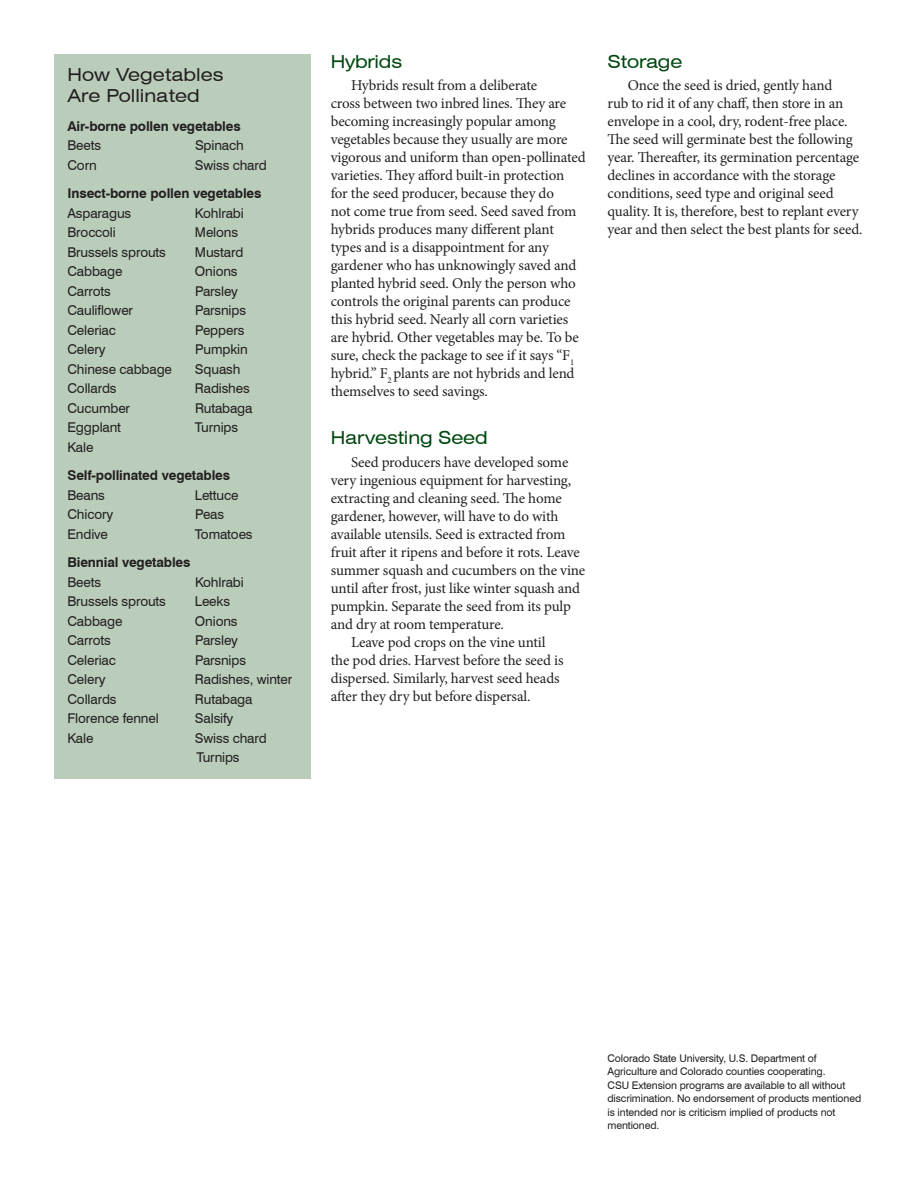
<style>
.page{position:relative;width:918px;height:1188px;background:#fff}
.page>*{position:absolute;margin:0;border:0;box-sizing:border-box;transform-origin:0 0}
.subhead_1{font:expanded 18px "Swiss 721 BT";letter-spacing:-.01em;color:#004710}
.Sidebar_subhead{font:expanded 18px/21px "Swiss 721 BT";color:#231f20}
.body{font:15px/18px "Minion Pro";letter-spacing:-.01em;color:#231f20}
.Sidebar_text{font:13.5px "Swiss 721 BT";letter-spacing:-.01em;color:#231f20}
.Sidebar_text-2{font:700 13.5px "Swiss 721 BT";letter-spacing:-.01em;color:#231f20}
.furtherance_clause{font:10.5px/13.5px "Swiss 721 BT";letter-spacing:-.01em;color:#231f20}
</style>
<div class="page">
<div style="left:54px;top:54px;width:256px;height:725px;background:#b9cdba"></div>
<p class="Sidebar_subhead" style="left:68px;top:64px;width:157px">How Vegetables<br>Are Pollinated</p>
<p class="Sidebar_text-2" style="left:68px;top:118px;width:175px">Air-borne pollen vegetables</p>
<p class="Sidebar_text" style="left:68px;top:137px;width:35px">Beets</p>
<p class="Sidebar_text" style="left:195px;top:137px;width:50px">Spinach</p>
<p class="Sidebar_text" style="left:68px;top:157px;width:31px">Corn</p>
<p class="Sidebar_text" style="left:195px;top:157px;width:73px">Swiss chard</p>
<p class="Sidebar_text-2" style="left:68px;top:185px;width:196px">Insect-borne pollen vegetables</p>
<p class="Sidebar_text" style="left:68px;top:205px;width:65px">Asparagus</p>
<p class="Sidebar_text" style="left:195px;top:205px;width:50px">Kohlrabi</p>
<p class="Sidebar_text" style="left:68px;top:224px;width:50px">Broccoli</p>
<p class="Sidebar_text" style="left:195px;top:224px;width:45px">Melons</p>
<p class="Sidebar_text" style="left:68px;top:244px;width:100px">Brussels sprouts</p>
<p class="Sidebar_text" style="left:195px;top:244px;width:50px">Mustard</p>
<p class="Sidebar_text" style="left:68px;top:263px;width:56px">Cabbage</p>
<p class="Sidebar_text" style="left:195px;top:263px;width:44px">Onions</p>
<p class="Sidebar_text" style="left:68px;top:283px;width:45px">Carrots</p>
<p class="Sidebar_text" style="left:195px;top:283px;width:45px">Parsley</p>
<p class="Sidebar_text" style="left:68px;top:302px;width:67px">Cauliflower</p>
<p class="Sidebar_text" style="left:195px;top:302px;width:53px">Parsnips</p>
<p class="Sidebar_text" style="left:68px;top:322px;width:50px">Celeriac</p>
<p class="Sidebar_text" style="left:195px;top:322px;width:51px">Peppers</p>
<p class="Sidebar_text" style="left:68px;top:341px;width:40px">Celery</p>
<p class="Sidebar_text" style="left:195px;top:341px;width:54px">Pumpkin</p>
<p class="Sidebar_text" style="left:68px;top:361px;width:106px">Chinese cabbage</p>
<p class="Sidebar_text" style="left:195px;top:361px;width:47px">Squash</p>
<p class="Sidebar_text" style="left:68px;top:380px;width:51px">Collards</p>
<p class="Sidebar_text" style="left:195px;top:380px;width:56px">Radishes</p>
<p class="Sidebar_text" style="left:68px;top:400px;width:64px">Cucumber</p>
<p class="Sidebar_text" style="left:195px;top:400px;width:59px">Rutabaga</p>
<p class="Sidebar_text" style="left:68px;top:419px;width:55px">Eggplant</p>
<p class="Sidebar_text" style="left:195px;top:419px;width:45px">Turnips</p>
<p class="Sidebar_text" style="left:68px;top:439px;width:27px">Kale</p>
<p class="Sidebar_text-2" style="left:68px;top:467px;width:164px">Self-pollinated vegetables</p>
<p class="Sidebar_text" style="left:68px;top:487px;width:39px">Beans</p>
<p class="Sidebar_text" style="left:195px;top:487px;width:45px">Lettuce</p>
<p class="Sidebar_text" style="left:68px;top:506px;width:47px">Chicory</p>
<p class="Sidebar_text" style="left:195px;top:506px;width:31px">Peas</p>
<p class="Sidebar_text" style="left:68px;top:526px;width:42px">Endive</p>
<p class="Sidebar_text" style="left:195px;top:526px;width:59px">Tomatoes</p>
<p class="Sidebar_text-2" style="left:68px;top:554px;width:125px">Biennial vegetables</p>
<p class="Sidebar_text" style="left:68px;top:574px;width:35px">Beets</p>
<p class="Sidebar_text" style="left:195px;top:574px;width:50px">Kohlrabi</p>
<p class="Sidebar_text" style="left:68px;top:593px;width:100px">Brussels sprouts</p>
<p class="Sidebar_text" style="left:195px;top:593px;width:37px">Leeks</p>
<p class="Sidebar_text" style="left:68px;top:613px;width:56px">Cabbage</p>
<p class="Sidebar_text" style="left:195px;top:613px;width:44px">Onions</p>
<p class="Sidebar_text" style="left:68px;top:632px;width:45px">Carrots</p>
<p class="Sidebar_text" style="left:195px;top:632px;width:45px">Parsley</p>
<p class="Sidebar_text" style="left:68px;top:652px;width:50px">Celeriac</p>
<p class="Sidebar_text" style="left:195px;top:652px;width:53px">Parsnips</p>
<p class="Sidebar_text" style="left:68px;top:671px;width:40px">Celery</p>
<p class="Sidebar_text" style="left:195px;top:671px;width:99px">Radishes, winter</p>
<p class="Sidebar_text" style="left:68px;top:691px;width:51px">Collards</p>
<p class="Sidebar_text" style="left:195px;top:691px;width:59px">Rutabaga</p>
<p class="Sidebar_text" style="left:68px;top:710px;width:93px">Florence fennel</p>
<p class="Sidebar_text" style="left:195px;top:710px;width:40px">Salsify</p>
<p class="Sidebar_text" style="left:68px;top:730px;width:27px">Kale</p>
<p class="Sidebar_text" style="left:195px;top:730px;width:73px">Swiss chard</p>
<p class="Sidebar_text" style="left:197px;top:749px;width:45px">Turnips</p>
<p class="subhead_1" style="left:331px;top:50px;width:73px">Hybrids</p>
<p class="body" style="left:331px;top:76px;width:256px;text-indent:20px">Hybrids result from a deliberate<br>cross between two inbred lines. They are becoming increasingly popular among vegetables because they usually are more vigorous and uniform than open-pollinated varieties. They afford built-in protection<br>for the seed producer, because they do<br>not come true from seed. Seed saved from hybrids produces many different plant types and is a disappointment for any gardener who has unknowingly saved and planted hybrid seed. Only the person who controls the original parents can produce this hybrid seed. Nearly all corn varieties are hybrid. Other vegetables may be. To be sure, check the package to see if it says “F<sub>1 </sub>hybrid.” F<sub>2</sub> plants are not hybrids and lend themselves to seed savings.</p>
<p class="subhead_1" style="left:331px;top:427px;width:159px">Harvesting Seed</p>
<p class="body" style="left:331px;top:453px;width:256px;text-indent:20px">Seed producers have developed some very ingenious equipment for harvesting, extracting and cleaning seed. The home gardener, however, will have to do with available utensils. Seed is extracted from fruit after it ripens and before it rots. Leave summer squash and cucumbers on the vine until after frost, just like winter squash and pumpkin. Separate the seed from its pulp and dry at room temperature.</p>
<p class="body" style="left:331px;top:633px;width:234px;text-indent:20px">Leave pod crops on the vine until the pod dries. Harvest before the seed is dispersed. Similarly, harvest seed heads after they dry but before dispersal.</p>
<p class="subhead_1" style="left:608px;top:50px;width:76px">Storage</p>
<p class="body" style="left:608px;top:76px;width:256px;text-indent:20px">Once the seed is dried, gently hand<br>rub to rid it of any chaff, then store in an envelope in a cool, dry, rodent-free place.<br>The seed will germinate best the following year. Thereafter, its germination percentage declines in accordance with the storage conditions, seed type and original seed quality. It is, therefore, best to replant every year and then select the best plants for seed.</p>
<p class="furtherance_clause" style="left:608px;top:1051px;width:255px">Colorado State University, U.S. Department of Agriculture and Colorado counties cooperating.<br>CSU Extension programs are available to all without discrimination. No endorsement of products mentioned is intended nor is criticism implied of products not mentioned.</p>
</div>
